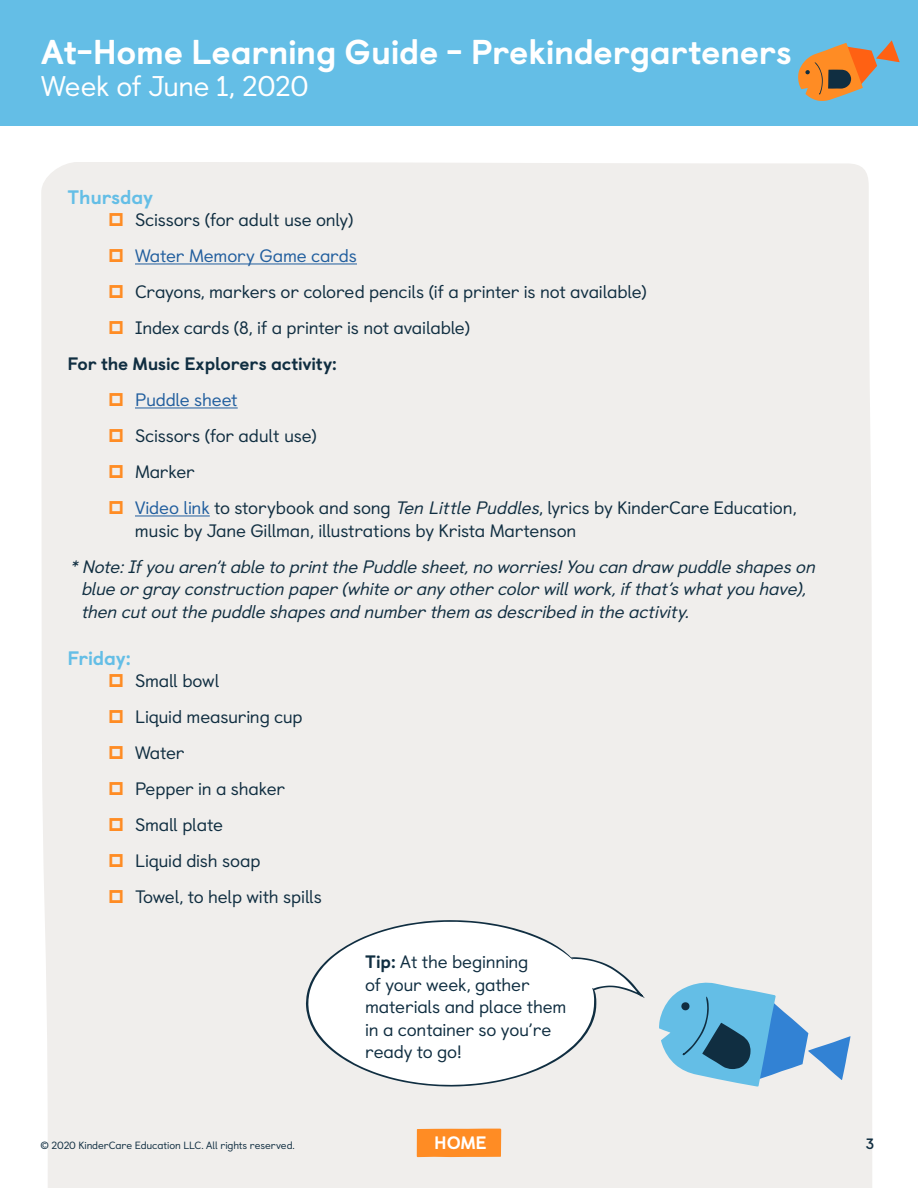
<style>
.page{position:relative;width:918px;height:1188px;background:#fff}
.page>*{position:absolute;margin:0;border:0;box-sizing:border-box;transform-origin:0 0}
.t1{font:800 34.5px "Castledown";letter-spacing:-.01em;color:#fff}
.t2{font:28.5px "Castledown";letter-spacing:-.015em;color:#fff}
.t3{font:800 19.5px "Castledown";letter-spacing:-.01em;color:#64bee6}
.t4{font:18px/36px "Castledown";letter-spacing:-.01em;color:#102e41}
.t5{font:italic 18px/22.5px "Castledown";color:#102e41}
.t6{font:18px "Castledown";letter-spacing:-.01em;color:#215e9e}
.t7{font:800 18px "Castledown";letter-spacing:-.01em;color:#102e41}
.t8{font:800 18px "Castledown";color:#fff}
.t9{font:700 15px "Castledown";color:#102e41}
.t10{font:10.5px "Castledown";letter-spacing:-.01em;color:#102e41}
.s1{color:#215e9e}
.s2{font-style:italic}
.s3{font-weight:800}
</style>
<div class="page">
<div style="left:41px;top:162px;width:831px;height:1026px;background:#f0eeec"></div>
<div style="left:417px;top:1129px;width:84px;height:28px;background:#ff8c24"></div>
<div style="left:0;top:0;width:918px;height:125px;background:#64bee6"></div>
<svg style="left:798px;top:40px;width:102px;height:61px"></svg>
<hr style="left:135px;top:264px;width:222px;height:1px;background:#215e9e">
<hr style="left:135px;top:408px;width:103px;height:1px;background:#215e9e">
<hr style="left:135px;top:516px;width:75px;height:1px;background:#215e9e">
<svg style="left:596px;top:956px;width:49px;height:42px"></svg>
<svg style="left:306px;top:920px;width:290px;height:167px"></svg>
<svg style="left:659px;top:982px;width:192px;height:105px;background:#8dbcd8"></svg>
<svg style="left:110px;top:213px;width:13px;height:13px"></svg>
<svg style="left:110px;top:249px;width:13px;height:13px"></svg>
<svg style="left:110px;top:285px;width:13px;height:13px"></svg>
<svg style="left:110px;top:321px;width:13px;height:13px"></svg>
<svg style="left:110px;top:393px;width:13px;height:13px"></svg>
<svg style="left:110px;top:429px;width:13px;height:13px"></svg>
<svg style="left:110px;top:465px;width:13px;height:13px"></svg>
<svg style="left:110px;top:501px;width:13px;height:13px"></svg>
<svg style="left:110px;top:674px;width:13px;height:13px"></svg>
<svg style="left:110px;top:710px;width:13px;height:13px"></svg>
<svg style="left:110px;top:746px;width:13px;height:13px"></svg>
<svg style="left:110px;top:782px;width:13px;height:13px"></svg>
<svg style="left:110px;top:818px;width:13px;height:13px"></svg>
<svg style="left:110px;top:854px;width:13px;height:13px"></svg>
<svg style="left:110px;top:890px;width:13px;height:13px"></svg>
<h1 class="t1" style="left:41px;top:24px;width:752px">At-Home Learning Guide - Prekindergarteners</h1>
<h2 class="t2" style="left:41px;top:63px;width:269px">Week of June 1, 2020</h2>
<p class="t3" style="left:68px;top:181px;width:87px">Thursday</p>
<p class="t4" style="left:135px;top:200px;width:220px">Scissors (for adult use only)</p>
<p class="t6" style="left:135px;top:242px;width:223px">Water Memory Game cards</p>
<p class="t4" style="left:135px;top:272px;width:513px">Crayons, markers or colored pencils (if a printer is not available)<br>Index cards (8, if a printer is not available)</p>
<p class="t7" style="left:68px;top:349px;width:271px">For the Music Explorers activity:</p>
<p class="t6" style="left:135px;top:386px;width:104px">Puddle sheet</p>
<p class="t4" style="left:135px;top:416px;width:663px">Scissors (for adult use)<br>Marker<br><span class="s1">Video link</span> to storybook and song <span class="s2">Ten Little Puddles</span>, lyrics by KinderCare Education,</p>
<p class="t4" style="left:135px;top:511px;width:443px">music by Jane Gillman, illustrations by Krista Martenson</p>
<p class="t5" style="left:81px;top:554px;width:741px;text-indent:-11px">*Note:Ifyou aren’table to printthe Puddle sheet,no worries!You can draw puddle shapeson blue orgrayconstruction paper(white oranyothercolorwillwork,ifthat’swhatyou have), then cutoutthe puddle shapesand numberthem asdescribed in the activity.</p>
<p class="t3" style="left:68px;top:642px;width:65px">Friday:</p>
<p class="t4" style="left:135px;top:662px;width:189px">Small bowl<br>Liquid measuring cup<br>Water<br>Pepper in a shaker<br>Small plate<br>Liquid dish soap<br>Towel, to help with spills</p>
<p class="t4" style="left:365px;top:949px;width:203px;line-height:22.5px"><span class="s3">Tip:</span> At the beginning<br>of your week, gather materials and place them in a container so you’re ready to go!</p>
<p class="t10" style="left:40px;top:1137px;width:256px">© 2020 KinderCare Education LLC. All rights reserved.</p>
<p class="t8" style="left:434px;top:1128px;width:54px">HOME</p>
<p class="t9" style="left:866px;top:1132px;width:10px">3</p>
</div>
